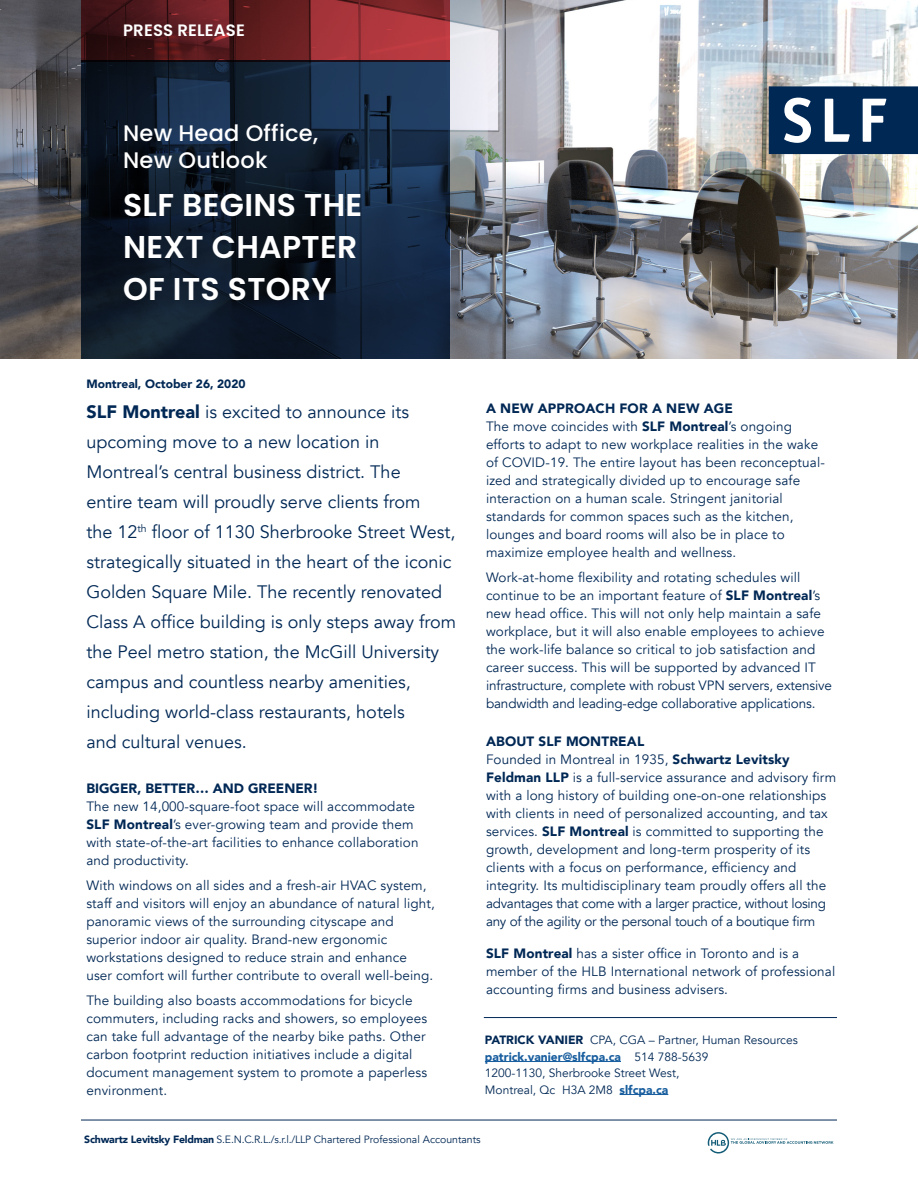
<style>
.page{position:relative;width:918px;height:1188px;background:#fff}
.page>*{position:absolute;margin:0;border:0;box-sizing:border-box;transform-origin:0 0}
.t1{font:600 31.5px/42px "Poppins";letter-spacing:.01em;color:#fff}
.t2{font:500 22.5px/27px "Poppins";letter-spacing:.01em;color:#fff}
.t3{font:18px/30px "Avenir";color:#002855}
.t4{font:600 16.5px "Poppins";letter-spacing:.01em;color:#fff}
.t5{font:13.5px/18px "Avenir";letter-spacing:.01em;color:#002855}
.t6{font:12px/16.5px "Avenir";color:#002855}
.t7{font:900 12px "Avenir";color:#002855}
.t8{font:10.5px "Avenir";color:#002855}
.s1{font-weight:900}
.s2{font-weight:900;color:#175d9e}
</style>
<div class="page">
<img style="left:0;top:0;width:918px;height:359px">
<svg style="left:769px;top:86px;width:149px;height:68px;background:#2b4c71"></svg>
<svg style="left:81px;top:61px;width:368px;height:298px;background:#112033"></svg>
<hr style="left:81px;top:1120px;width:756px;height:1px;background:#002855">
<hr style="left:484px;top:1017px;width:353px;height:1px;background:#002855">
<svg style="left:81px;top:0;width:368px;height:61px;background:#712327"></svg>
<svg style="left:708px;top:1132px;width:126px;height:22px"></svg>
<hr style="left:485px;top:1061px;width:136px;height:1px;background:#175d9e">
<hr style="left:620px;top:1094px;width:48px;height:1px;background:#175d9e">
<p class="t4" style="left:123px;top:20px;width:123px">PRESS RELEASE</p>
<p class="t2" style="left:123px;top:120px;width:196px">New Head Office,<br>New Outlook</p>
<p class="t1" style="left:123px;top:184px;width:241px">SLF BEGINS THE<br>NEXT CHAPTER<br>OF ITS STORY</p>
<p class="t7" style="left:86px;top:374px;width:161px">Montreal, October 26, 2020</p>
<p class="t3" style="left:86px;top:397px;width:371px"><span class="s1">SLF Montreal</span> is excited to announce its upcoming move to a new location in Montreal’s central business district. The<br>entire team will proudly serve clients from<br>the 12<sup>th</sup> floor of 1130 Sherbrooke Street West, strategically situated in the heart of the iconic Golden Square Mile. The recently renovated Class A office building is only steps away from the Peel metro station, the McGill University campus and countless nearby amenities, including world-class restaurants, hotels<br>and cultural venues.</p>
<p class="t5" style="left:86px;top:780px;width:334px"><span class="s1">BIGGER, BETTER… AND GREENER!<br></span>The new 14,000-square-foot space will accommodate <span class="s1">SLF Montreal</span>’s ever-growing team and provide them with state-of-the-art facilities to enhance collaboration and productivity.</p>
<p class="t5" style="left:86px;top:876px;width:350px">With windows on all sides and a fresh-air HVAC system, staff and visitors will enjoy an abundance of natural light, panoramic views of the surrounding cityscape and superior indoor air quality. Brand-new ergonomic workstations designed to reduce strain and enhance user comfort will further contribute to overall well-being.</p>
<p class="t5" style="left:86px;top:991px;width:342px">The building also boasts accommodations for bicycle commuters, including racks and showers, so employees can take full advantage of the nearby bike paths. Other carbon footprint reduction initiatives include a digital document management system to promote a paperless environment.</p>
<p class="t5" style="left:486px;top:400px;width:340px"><span class="s1">A NEW APPROACH FOR A NEW AGE<br></span>The move coincides with <span class="s1">SLF Montreal</span>’s ongoing efforts to adapt to new workplace realities in the wake of COVID-19. The entire layout has been reconceptual&shy;ized and strategically divided up to encourage safe interaction on a human scale. Stringent janitorial standards for common spaces such as the kitchen, lounges and board rooms will also be in place to maximize employee health and wellness.</p>
<p class="t5" style="left:486px;top:568px;width:348px">Work-at-home flexibility and rotating schedules will continue to be an important feature of <span class="s1">SLF Montreal</span>’s new head office. This will not only help maintain a safe workplace, but it will also enable employees to achieve the work-life balance so critical to job satisfaction and career success. This will be supported by advanced IT infrastructure, complete with robust VPN servers, extensive bandwidth and leading-edge collaborative applications.</p>
<p class="t5" style="left:486px;top:733px;width:352px"><span class="s1">ABOUT SLF MONTREAL<br></span>Founded in Montreal in 1935, <span class="s1">Schwartz Levitsky Feldman LLP</span> is a full-service assurance and advisory firm with a long history of building one-on-one relationships with clients in need of personalized accounting, and tax services. <span class="s1">SLF Montreal</span> is committed to supporting the growth, development and long-term prosperity of its clients with a focus on performance, efficiency and integrity. Its multidisciplinary team proudly offers all the advantages that come with a larger practice, without losing any of the agility or the personal touch of a boutique firm</p>
<p class="t5" style="left:486px;top:944px;width:351px"><span class="s1">SLF Montreal</span> has a sister office in Toronto and is a member of the HLB International network of professional accounting firms and business advisers.</p>
<p class="t6" style="left:485px;top:1032px;width:314px"><span class="s1">PATRICK VANIER</span> CPA, CGA – Partner, Human Resources <span class="s2">patrick.vanier@slfcpa.ca</span> 514 788-5639</p>
<p class="t6" style="left:485px;top:1065px;width:196px">1200-1130, Sherbrooke Street West,<br>Montreal, Qc H3A 2M8 <span class="s2">slfcpa.ca</span></p>
<p class="t8" style="left:84px;top:1134px;width:398px"><span class="s1">Schwartz Levitsky Feldman</span> S.E.N.C.R.L./s.r.l./LLP Chartered Professional Accountants</p>
</div>
